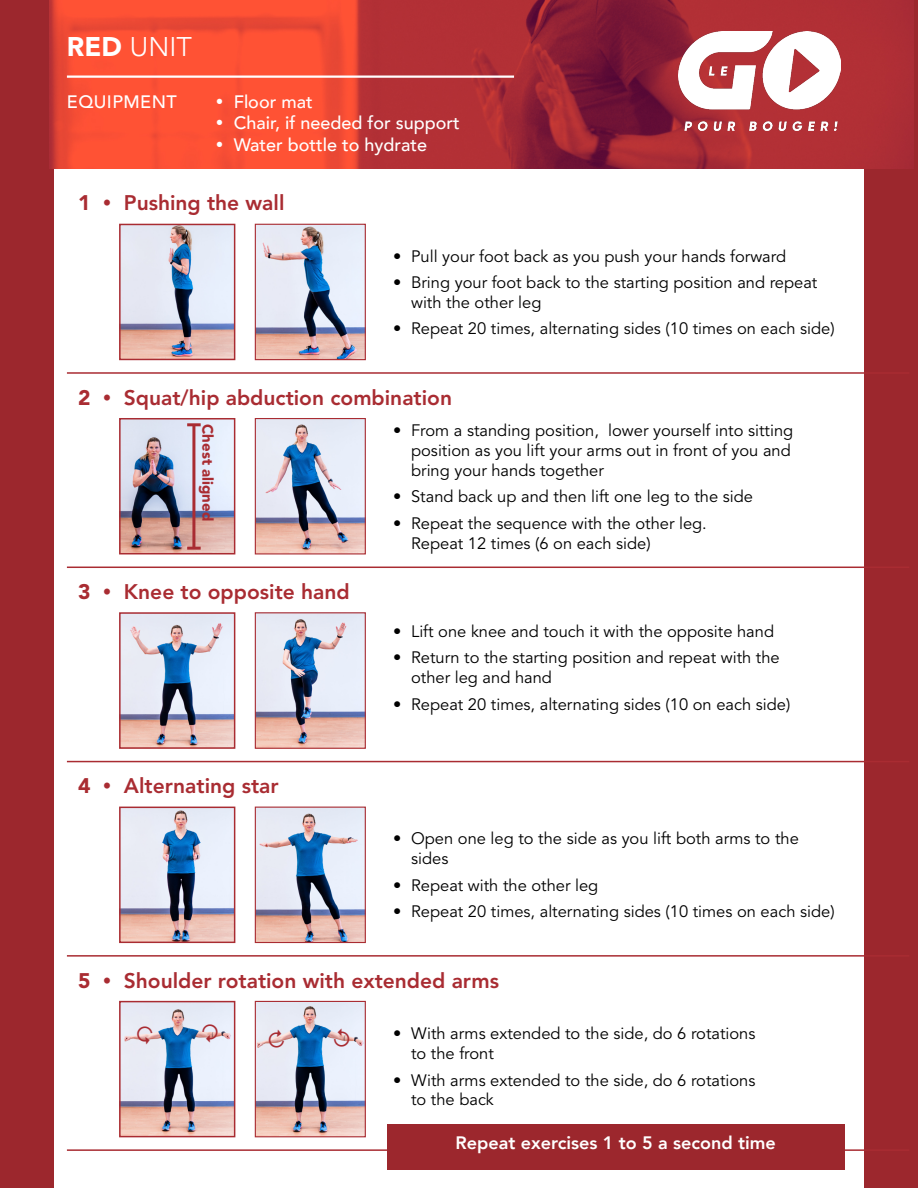
<style>
.page{position:relative;width:918px;height:1188px;background:#9c272d}
.page>*{position:absolute;margin:0;border:0;box-sizing:border-box;transform-origin:0 0}
.t1{font:300 27px "Avenir";color:#fff}
.t2{font:800 21px "Avenir LT Std";color:#a92c32}
.t3{font:500 18px "Avenir";color:#fff}
.t4{font:800 18px "Avenir";color:#fff}
.t5{font:500 18px "Avenir";letter-spacing:.025em;color:#fff}
.t6{font:16.5px/19.8px "Avenir LT Std";color:#000}
.t7{font:900 15px "Avenir LT Std";color:#a92c32}
.s1{font-weight:900}
</style>
<div class="page">
<div style="left:54px;top:0;width:810px;height:1188px;background:#fff"></div>
<img style="left:50px;top:0;width:864px;height:168px">
<img style="left:122px;top:227px;width:110px;height:130px">
<div style="left:119px;top:224px;width:116px;height:136px;border:2px solid #a92c32"></div>
<img style="left:257px;top:226px;width:107px;height:132px">
<div style="left:255px;top:224px;width:111px;height:136px;border:1px solid #a92c32"></div>
<hr style="left:67px;top:372px;width:842px;height:2px;background:#a92c32">
<img style="left:122px;top:615px;width:110px;height:131px">
<div style="left:119px;top:612px;width:116px;height:137px;border:2px solid #a92c32"></div>
<img style="left:257px;top:614px;width:107px;height:133px">
<div style="left:255px;top:612px;width:111px;height:137px;border:1px solid #a92c32"></div>
<hr style="left:67px;top:761px;width:842px;height:1px;background:#a92c32">
<img style="left:122px;top:810px;width:110px;height:130px">
<div style="left:119px;top:807px;width:116px;height:136px;border:2px solid #a92c32"></div>
<img style="left:257px;top:809px;width:107px;height:132px">
<div style="left:255px;top:807px;width:111px;height:136px;border:1px solid #a92c32"></div>
<hr style="left:67px;top:955px;width:842px;height:2px;background:#a92c32">
<img style="left:122px;top:1004px;width:110px;height:130px">
<div style="left:119px;top:1001px;width:116px;height:136px;border:2px solid #a92c32"></div>
<img style="left:257px;top:1003px;width:107px;height:132px">
<div style="left:255px;top:1001px;width:111px;height:136px;border:1px solid #a92c32"></div>
<hr style="left:67px;top:1149px;width:842px;height:2px;background:#a92c32">
<div style="left:387px;top:1124px;width:458px;height:46px;background:#9c272d"></div>
<hr style="left:67px;top:76px;width:447px;height:2px;background:#fff">
<img style="left:122px;top:421px;width:110px;height:130px">
<div style="left:119px;top:418px;width:116px;height:136px;border:2px solid #a92c32"></div>
<img style="left:257px;top:420px;width:107px;height:132px">
<div style="left:255px;top:418px;width:111px;height:136px;border:1px solid #a92c32"></div>
<hr style="left:67px;top:567px;width:842px;height:1px;background:#a92c32">
<hr style="left:192px;top:425px;width:3px;height:123px;background:#a92c32">
<hr style="left:187px;top:423px;width:14px;height:3px;background:#a92c32">
<hr style="left:187px;top:547px;width:14px;height:3px;background:#a92c32">
<img style="left:678px;top:32px;width:162px;height:98px">
<svg style="left:67px;top:129px;width:18px;height:1px"></svg>
<svg style="left:67px;top:151px;width:18px;height:1px"></svg>
<svg style="left:266px;top:1029px;width:21px;height:21px"></svg>
<svg style="left:331px;top:1028px;width:22px;height:22px"></svg>
<svg style="left:134px;top:1024px;width:22px;height:21px"></svg>
<svg style="left:199px;top:1021px;width:22px;height:22px"></svg>
<h1 class="t1" style="left:67px;top:31px;width:126px"><span class="s1">RED</span> UNIT</h1>
<p class="t5" style="left:67px;top:86px;width:111px">EQUIPMENT</p>
<p class="t3" style="left:215px;top:86px;width:99px">• Floor mat</p>
<p class="t3" style="left:215px;top:107px;width:246px">• Chair, if needed for support</p>
<p class="t3" style="left:215px;top:129px;width:213px">• Water bottle to hydrate</p>
<p class="t2" style="left:78px;top:191px;width:208px"><span class="s1">1</span> • Pushing the wall</p>
<p class="t6" style="left:393px;top:246px;width:394px">• Pull your foot back as you push your hands forward</p>
<p class="t6" style="left:411px;top:273px;width:408px;text-indent:-18px">• Bring your foot back to the starting position and repeat with the other leg</p>
<p class="t6" style="left:393px;top:319px;width:443px">• Repeat 20 times, alternating sides (10 times on each side)</p>
<p class="t2" style="left:78px;top:385px;width:375px"><span class="s1">2</span> • Squat/hip abduction combination</p>
<p class="t7" style="left:217px;top:424px;width:98px;rotate:90deg">Chest aligned</p>
<p class="t6" style="left:411px;top:421px;width:384px;text-indent:-18px">• From a standing position, lower yourself into sitting position as you lift your arms out in front of you and bring your hands together</p>
<p class="t6" style="left:393px;top:487px;width:361px">• Stand back up and then lift one leg to the side</p>
<p class="t6" style="left:411px;top:514px;width:297px;text-indent:-18px">• Repeat the sequence with the other leg.<br>Repeat 12 times (6 on each side)</p>
<p class="t2" style="left:78px;top:579px;width:273px"><span class="s1">3</span> • Knee to opposite hand</p>
<p class="t2" style="left:78px;top:774px;width:202px"><span class="s1">4</span> • Alternating star</p>
<p class="t6" style="left:393px;top:622px;width:383px">• Lift one knee and touch it with the opposite hand</p>
<p class="t6" style="left:411px;top:648px;width:370px;text-indent:-18px">• Return to the starting position and repeat with the other leg and hand</p>
<p class="t6" style="left:393px;top:695px;width:399px">• Repeat 20 times, alternating sides (10 on each side)</p>
<p class="t6" style="left:411px;top:829px;width:389px;text-indent:-18px">• Open one leg to the side as you lift both arms to the sides</p>
<p class="t6" style="left:393px;top:876px;width:207px">• Repeat with the other leg</p>
<p class="t6" style="left:393px;top:902px;width:443px">• Repeat 20 times, alternating sides (10 times on each side)</p>
<p class="t2" style="left:78px;top:968px;width:422px"><span class="s1">5</span> • Shoulder rotation with extended arms</p>
<p class="t6" style="left:411px;top:1024px;width:346px;text-indent:-18px">• With arms extended to the side, do 6 rotations to the front</p>
<p class="t6" style="left:411px;top:1071px;width:346px;text-indent:-18px">• With arms extended to the side, do 6 rotations to the back</p>
<p class="t4" style="left:455px;top:1129px;width:322px">Repeat exercises 1 to 5 a second time</p>
</div>
